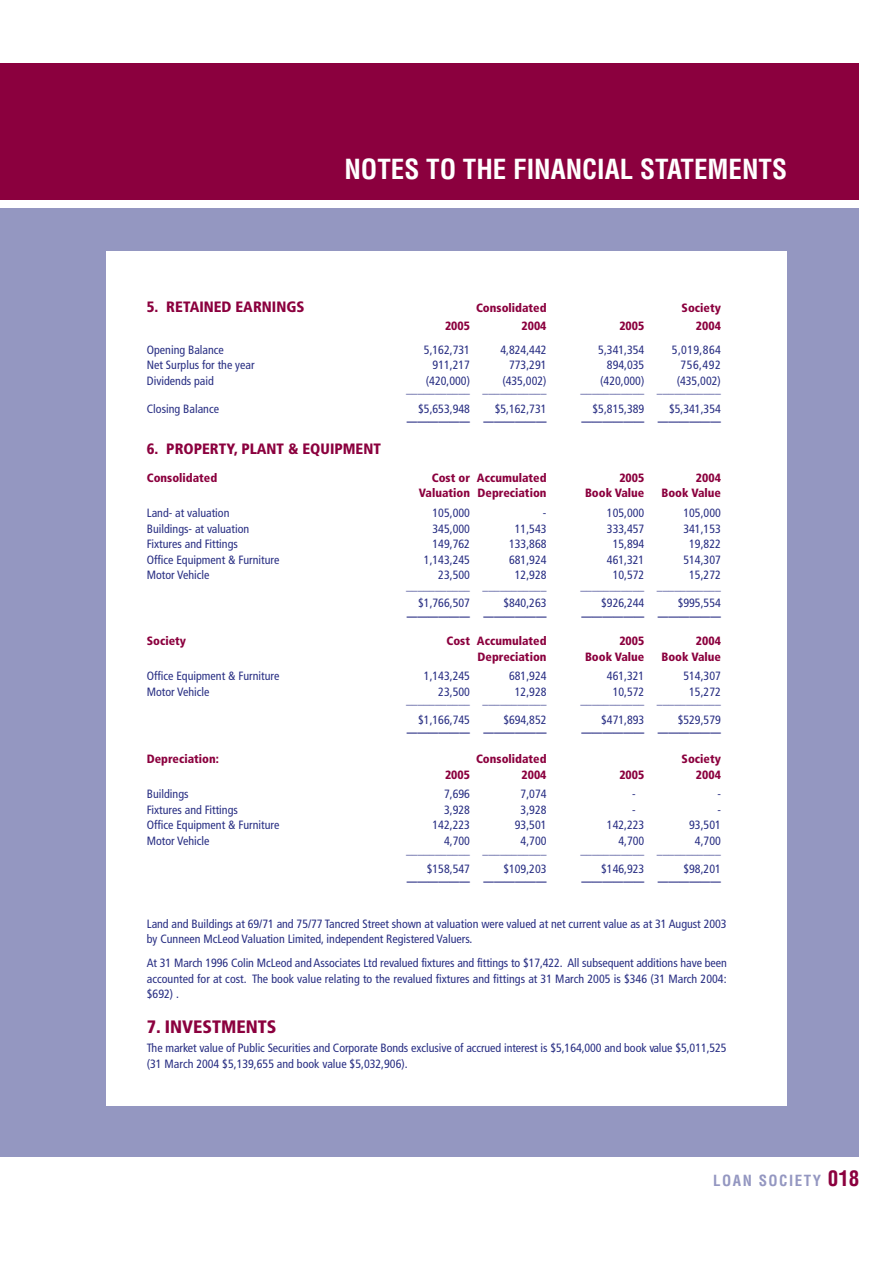
<style>
.page{position:relative;width:893px;height:1263px;background:#fff}
.page>*{position:absolute;margin:0;border:0;box-sizing:border-box;transform-origin:0 0}
.t1{font:700 condensed 27px "Helvetica";color:#fff}
.t2{font:900 condensed 21px "Frutiger";color:#282e83}
.t3{font:900 condensed 18px "Frutiger";color:#8b003e}
.t4{font:900 condensed 15px "Frutiger";color:#8b003e}
.t5{font:700 condensed 15px "Helvetica";letter-spacing:.1em;color:#9497c1}
.t6{font:condensed 12px/15.5px "Frutiger";color:#282e83}
.t7{font:900 condensed 12px "Frutiger";color:#8b003e}
.t8{font:900 condensed 11.7px "Frutiger";color:#282e83}
.s1{font-size:21px;color:#8b003e}
</style>
<div class="page">
<div style="left:0;top:64px;width:859px;height:136px;background:#8b003e"></div>
<div style="left:0;top:208px;width:859px;height:948px;background:#9497c1"></div>
<div style="left:107px;top:251px;width:680px;height:854px;background:#fff"></div>
<p class="t1" style="left:344px;top:153px;width:444px">NOTES TO THE FINANCIAL STATEMENTS</p>
<p class="t4" style="left:147px;top:297px;width:159px">5. RETAINED EARNINGS</p>
<p class="t7" style="left:476px;top:300px;width:72px">Consolidated</p>
<p class="t7" style="left:682px;top:300px;width:41px">Society</p>
<p class="t7" style="left:445px;top:318px;width:26px">2005</p>
<p class="t7" style="left:522px;top:318px;width:26px">2004</p>
<p class="t7" style="left:619px;top:318px;width:26px">2005</p>
<p class="t7" style="left:696px;top:318px;width:26px">2004</p>
<p class="t6" style="left:147px;top:342px;width:79px">Opening Balance</p>
<p class="t6" style="left:424px;top:342px;width:48px">5,162,731</p>
<p class="t6" style="left:500px;top:342px;width:48px">4,824,442</p>
<p class="t6" style="left:598px;top:342px;width:48px">5,341,354</p>
<p class="t6" style="left:672px;top:342px;width:50px">5,019,864</p>
<p class="t6" style="left:147px;top:357px;width:109px">Net Surplus for the year</p>
<p class="t6" style="left:433px;top:357px;width:39px">911,217</p>
<p class="t6" style="left:509px;top:357px;width:39px">773,291</p>
<p class="t6" style="left:607px;top:357px;width:39px">894,035</p>
<p class="t6" style="left:681px;top:357px;width:42px">756,492</p>
<p class="t6" style="left:147px;top:373px;width:69px">Dividends paid</p>
<p class="t6" style="left:426px;top:373px;width:46px">(420,000)</p>
<p class="t6" style="left:502px;top:373px;width:46px">(435,002)</p>
<p class="t6" style="left:600px;top:373px;width:46px">(420,000)</p>
<p class="t6" style="left:677px;top:373px;width:46px">(435,002)</p>
<p class="t8" style="left:406px;top:382px;width:142px">___________ ___________</p>
<p class="t8" style="left:580px;top:382px;width:142px">___________ ___________</p>
<p class="t6" style="left:147px;top:401px;width:74px">Closing Balance</p>
<p class="t6" style="left:418px;top:401px;width:53px">$5,653,948</p>
<p class="t6" style="left:495px;top:401px;width:53px">$5,162,731</p>
<p class="t6" style="left:592px;top:401px;width:53px">$5,815,389</p>
<p class="t6" style="left:669px;top:401px;width:53px">$5,341,354</p>
<p class="t2" style="left:407px;top:400px;width:141px">______ ______</p>
<p class="t2" style="left:581px;top:400px;width:141px">______ ______</p>
<p class="t4" style="left:147px;top:439px;width:236px">6. PROPERTY, PLANT &amp; EQUIPMENT</p>
<p class="t7" style="left:147px;top:470px;width:72px">Consolidated</p>
<p class="t7" style="left:432px;top:470px;width:116px">Cost or Accumulated</p>
<p class="t7" style="left:619px;top:470px;width:26px">2005</p>
<p class="t7" style="left:696px;top:470px;width:26px">2004</p>
<p class="t7" style="left:419px;top:486px;width:129px">Valuation Depreciation</p>
<p class="t7" style="left:585px;top:486px;width:61px">Book Value</p>
<p class="t7" style="left:661px;top:486px;width:61px">Book Value</p>
<p class="t6" style="left:147px;top:505px;width:84px">Land- at valuation</p>
<p class="t6" style="left:433px;top:505px;width:39px">105,000</p>
<p class="t6" style="left:543px;top:505px;width:5px">-</p>
<p class="t6" style="left:607px;top:505px;width:39px">105,000</p>
<p class="t6" style="left:683px;top:505px;width:39px">105,000</p>
<p class="t6" style="left:147px;top:521px;width:104px">Buildings- at valuation</p>
<p class="t6" style="left:433px;top:521px;width:39px">345,000</p>
<p class="t6" style="left:515px;top:521px;width:33px">11,543</p>
<p class="t6" style="left:607px;top:521px;width:39px">333,457</p>
<p class="t6" style="left:683px;top:521px;width:39px">341,153</p>
<p class="t6" style="left:147px;top:536px;width:93px">Fixtures and Fittings</p>
<p class="t6" style="left:433px;top:536px;width:39px">149,762</p>
<p class="t6" style="left:509px;top:536px;width:39px">133,868</p>
<p class="t6" style="left:613px;top:536px;width:33px">15,894</p>
<p class="t6" style="left:689px;top:536px;width:33px">19,822</p>
<p class="t6" style="left:147px;top:552px;width:134px">Office Equipment &amp; Furniture</p>
<p class="t6" style="left:424px;top:552px;width:48px">1,143,245</p>
<p class="t6" style="left:509px;top:552px;width:39px">681,924</p>
<p class="t6" style="left:607px;top:552px;width:39px">461,321</p>
<p class="t6" style="left:683px;top:552px;width:39px">514,307</p>
<p class="t6" style="left:147px;top:567px;width:64px">Motor Vehicle</p>
<p class="t6" style="left:438px;top:567px;width:33px">23,500</p>
<p class="t6" style="left:515px;top:567px;width:33px">12,928</p>
<p class="t6" style="left:613px;top:567px;width:33px">10,572</p>
<p class="t6" style="left:689px;top:567px;width:33px">15,272</p>
<p class="t8" style="left:406px;top:579px;width:142px">___________ ___________</p>
<p class="t8" style="left:580px;top:579px;width:142px">___________ ___________</p>
<p class="t6" style="left:418px;top:595px;width:53px">$1,766,507</p>
<p class="t6" style="left:503px;top:595px;width:45px">$840,263</p>
<p class="t6" style="left:601px;top:595px;width:45px">$926,244</p>
<p class="t6" style="left:678px;top:595px;width:45px">$995,554</p>
<p class="t2" style="left:407px;top:595px;width:141px">______ ______</p>
<p class="t2" style="left:581px;top:595px;width:141px">______ ______</p>
<p class="t7" style="left:147px;top:634px;width:41px">Society</p>
<p class="t7" style="left:446px;top:634px;width:102px">Cost Accumulated</p>
<p class="t7" style="left:619px;top:634px;width:26px">2005</p>
<p class="t7" style="left:696px;top:634px;width:26px">2004</p>
<p class="t7" style="left:478px;top:649px;width:70px">Depreciation</p>
<p class="t7" style="left:585px;top:649px;width:61px">Book Value</p>
<p class="t7" style="left:661px;top:649px;width:61px">Book Value</p>
<p class="t6" style="left:147px;top:668px;width:134px">Office Equipment &amp; Furniture</p>
<p class="t6" style="left:424px;top:668px;width:48px">1,143,245</p>
<p class="t6" style="left:509px;top:668px;width:39px">681,924</p>
<p class="t6" style="left:607px;top:668px;width:39px">461,321</p>
<p class="t6" style="left:683px;top:668px;width:39px">514,307</p>
<p class="t6" style="left:147px;top:684px;width:64px">Motor Vehicle</p>
<p class="t6" style="left:438px;top:684px;width:33px">23,500</p>
<p class="t6" style="left:515px;top:684px;width:33px">12,928</p>
<p class="t6" style="left:613px;top:684px;width:33px">10,572</p>
<p class="t6" style="left:689px;top:684px;width:33px">15,272</p>
<p class="t8" style="left:406px;top:693px;width:142px">___________ ___________</p>
<p class="t8" style="left:580px;top:693px;width:142px">___________ ___________</p>
<p class="t6" style="left:418px;top:712px;width:53px">$1,166,745</p>
<p class="t6" style="left:503px;top:712px;width:45px">$694,852</p>
<p class="t6" style="left:601px;top:712px;width:45px">$471,893</p>
<p class="t6" style="left:678px;top:712px;width:45px">$529,579</p>
<p class="t2" style="left:407px;top:711px;width:141px">______ ______</p>
<p class="t2" style="left:581px;top:711px;width:141px">______ ______</p>
<p class="t7" style="left:147px;top:752px;width:74px">Depreciation:</p>
<p class="t7" style="left:476px;top:752px;width:72px">Consolidated</p>
<p class="t7" style="left:682px;top:752px;width:41px">Society</p>
<p class="t7" style="left:445px;top:767px;width:26px">2005</p>
<p class="t7" style="left:522px;top:767px;width:26px">2004</p>
<p class="t7" style="left:619px;top:767px;width:26px">2005</p>
<p class="t7" style="left:696px;top:767px;width:26px">2004</p>
<p class="t6" style="left:147px;top:787px;width:43px">Buildings</p>
<p class="t6" style="left:444px;top:787px;width:27px">7,696</p>
<p class="t6" style="left:521px;top:787px;width:27px">7,074</p>
<p class="t6" style="left:632px;top:787px;width:5px">-</p>
<p class="t6" style="left:717px;top:787px;width:5px">-</p>
<p class="t6" style="left:147px;top:802px;width:93px">Fixtures and Fittings</p>
<p class="t6" style="left:444px;top:802px;width:27px">3,928</p>
<p class="t6" style="left:521px;top:802px;width:27px">3,928</p>
<p class="t6" style="left:632px;top:802px;width:5px">-</p>
<p class="t6" style="left:717px;top:802px;width:5px">-</p>
<p class="t6" style="left:147px;top:817px;width:134px">Office Equipment &amp; Furniture</p>
<p class="t6" style="left:433px;top:817px;width:39px">142,223</p>
<p class="t6" style="left:515px;top:817px;width:33px">93,501</p>
<p class="t6" style="left:607px;top:817px;width:39px">142,223</p>
<p class="t6" style="left:689px;top:817px;width:33px">93,501</p>
<p class="t6" style="left:147px;top:833px;width:64px">Motor Vehicle</p>
<p class="t6" style="left:444px;top:833px;width:27px">4,700</p>
<p class="t6" style="left:521px;top:833px;width:27px">4,700</p>
<p class="t6" style="left:618px;top:833px;width:27px">4,700</p>
<p class="t6" style="left:695px;top:833px;width:27px">4,700</p>
<p class="t8" style="left:406px;top:842px;width:142px">___________ ___________</p>
<p class="t8" style="left:580px;top:842px;width:142px">___________ ___________</p>
<p class="t6" style="left:427px;top:861px;width:45px">$158,547</p>
<p class="t6" style="left:503px;top:861px;width:45px">$109,203</p>
<p class="t6" style="left:601px;top:861px;width:45px">$146,923</p>
<p class="t6" style="left:683px;top:861px;width:39px">$98,201</p>
<p class="t2" style="left:407px;top:860px;width:141px">______ ______</p>
<p class="t2" style="left:581px;top:860px;width:141px">______ ______</p>
<p class="t6" style="left:147px;top:916px;width:581px">Land and Buildings at 69/71 and 75/77 Tancred Street shown at valuation were valued at net current value as at 31 August 2003 by Cunneen McLeod Valuation Limited, independent Registered Valuers.</p>
<p class="t6" style="left:147px;top:955px;width:581px;text-align:justify">At 31 March 1996 Colin McLeod and Associates Ltd revalued fixtures and fittings to $17,422. All subsequent additions have been accounted for at cost. The book value relating to the revalued fixtures and fittings at 31 March 2005 is $346 (31 March 2004: $692) .</p>
<p class="t3" style="left:147px;top:1015px;width:131px">7. INVESTMENTS</p>
<p class="t6" style="left:147px;top:1040px;width:581px">The market value of Public Securities and Corporate Bonds exclusive of accrued interest is $5,164,000 and book value $5,011,525 (31 March 2004 $5,139,655 and book value $5,032,906).</p>
<p class="t5" style="left:713px;top:1171px;width:148px">LOAN SOCIETY <span class="s1">018</span></p>
</div>
